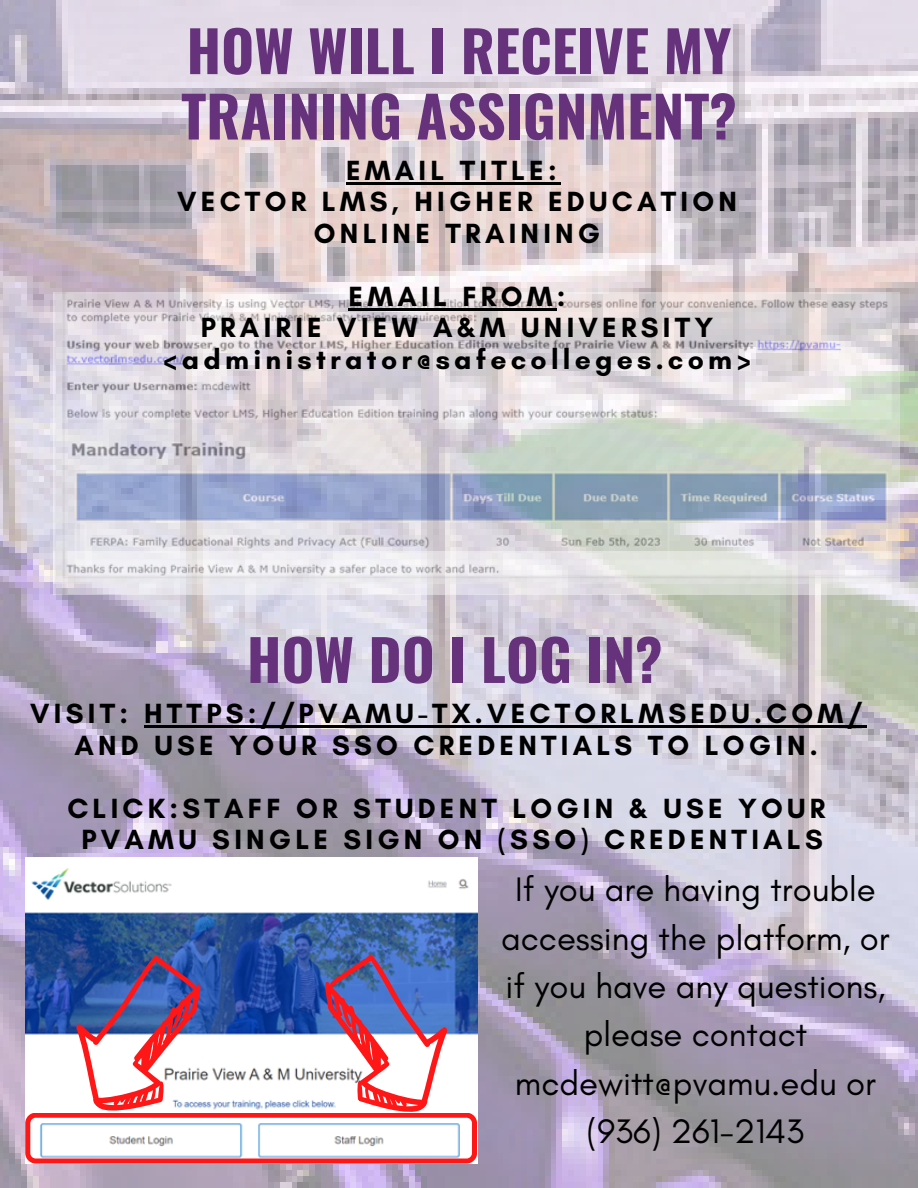
<style>
.page{position:relative;width:918px;height:1188px;background:#fff}
.page>*{position:absolute;margin:0;border:0;box-sizing:border-box;transform-origin:0 0}
.t1{font:700 56.55px/65.4px "Oswald";color:#65327b}
.t2{font:34.65px/48.3px "Glacial Indifference";color:#000;text-align:center}
.t3{font:700 28.35px/31.5px "Glacial Indifference";letter-spacing:.15em;color:#000;text-align:center}
</style>
<div class="page">
<img style="left:0;top:0;width:918px;height:1188px">
<img style="left:54px;top:293px;width:846px;height:301px">
<img style="left:54px;top:551px;width:846px;height:33px">
<img style="left:25px;top:857px;width:453px;height:306px">
<svg style="left:25px;top:941px;width:452px;height:223px"></svg>
<hr style="left:144px;top:726px;width:722px;height:2px;background:#000">
<hr style="left:346px;top:182px;width:215px;height:2px;background:#000">
<hr style="left:349px;top:308px;width:208px;height:2px;background:#000">
<p class="t1" style="left:181px;top:16px;width:557px">HOW WILL I RECEIVE MY<br>TRAINING ASSIGNMENT?</p>
<p class="t3" style="left:346px;top:154px;width:212px">EMAIL TITLE:</p>
<p class="t3" style="left:177px;top:186px;width:561px">VECTOR LMS, HIGHER EDUCATION<br>ONLINE TRAINING</p>
<p class="t3" style="left:349px;top:280px;width:218px">EMAIL FROM:</p>
<p class="t3" style="left:163px;top:312px;width:590px">PRAIRIE VIEW A&amp;M UNIVERSITY &lt;administrator@safecolleges.com&gt;</p>
<p class="t1" style="left:247px;top:625px;width:417px">HOW DO I LOG IN?</p>
<p class="t3" style="left:30px;top:698px;width:834px">VISIT: HTTPS://PVAMU-TX.VECTORLMSEDU.COM/</p>
<p class="t3" style="left:74px;top:729px;width:745px">AND USE YOUR SSO CREDENTIALS TO LOGIN.</p>
<p class="t3" style="left:67px;top:792px;width:760px">CLICK:STAFF OR STUDENT LOGIN &amp; USE YOUR</p>
<p class="t3" style="left:81px;top:824px;width:743px">PVAMU SINGLE SIGN ON (SSO) CREDENTIALS</p>
<p class="t2" style="left:501px;top:865px;width:390px">If you are having trouble accessing the platform, or if you have any questions, please contact mcdewitt@pvamu.edu or (936) 261-2143</p>
</div>
